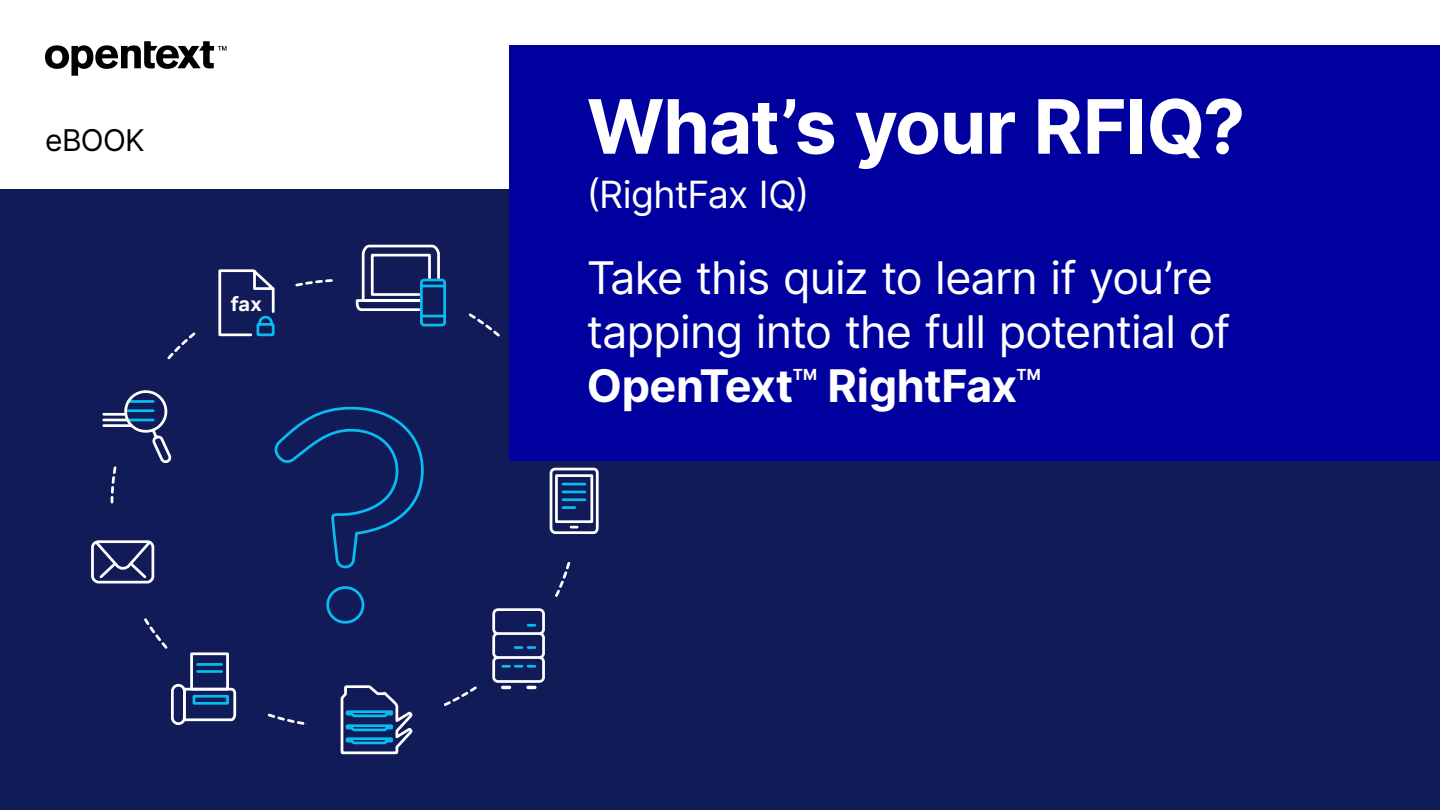
<style>
.page{position:relative;width:1440px;height:810px;background:#fff}
.page>*{position:absolute;margin:0;border:0;box-sizing:border-box;transform-origin:0 0}
.t1{font:700 75px "Inter";letter-spacing:-.015em;color:#fff}
.t2{font:45px/54px "Inter";letter-spacing:-.02em;color:#fff}
.t3{font:700 45px "Inter";letter-spacing:-.01em;color:#fff}
.t4{font:37.5px "Inter";letter-spacing:-.015em;color:#fff}
.t5{font:30px "Inter";letter-spacing:-.02em;color:#000}
.t6{font:700 20.48px "Aktiv Grotesk";color:#fff}
.t7{font:700 15.23px "Inter";color:#fff}
.s1{font-weight:700}
</style>
<div class="page">
<svg style="left:45px;top:41px;width:181px;height:35px"></svg>
<div style="left:0;top:189px;width:1440px;height:621px;background:#111b58"></div>
<svg style="left:110px;top:278px;width:461px;height:447px"></svg>
<div style="left:187px;top:245px;width:109px;height:113px;background:#111b58;border-radius:50%"></div>
<div style="left:85px;top:350px;width:107px;height:121px;background:#111b58;border-radius:50%"></div>
<div style="left:69px;top:504px;width:107px;height:120px;background:#111b58;border-radius:50%"></div>
<div style="left:154px;top:631px;width:121px;height:111px;background:#111b58;border-radius:50%"></div>
<div style="left:306px;top:659px;width:140px;height:121px;background:#111b58;border-radius:50%"></div>
<div style="left:462px;top:588px;width:121px;height:119px;background:#111b58;border-radius:50%"></div>
<div style="left:526px;top:444px;width:107px;height:118px;background:#111b58;border-radius:50%"></div>
<div style="left:334px;top:221px;width:141px;height:129px;background:#111b58;border-radius:50%"></div>
<div style="left:493px;top:318px;width:90px;height:92px;background:#111b58;border-radius:50%"></div>
<svg style="left:549px;top:467px;width:50px;height:67px"></svg>
<svg style="left:355px;top:244px;width:91px;height:83px"></svg>
<svg style="left:186px;top:354px;width:326px;height:313px"></svg>
<svg style="left:218px;top:269px;width:57px;height:68px"></svg>
<hr style="left:104px;top:413px;width:22px;height:3px;background:#fff">
<hr style="left:104px;top:419px;width:24px;height:2px;background:#fff">
<hr style="left:104px;top:424px;width:28px;height:3px;background:#fff">
<svg style="left:123px;top:390px;width:50px;height:75px"></svg>
<svg style="left:91px;top:540px;width:64px;height:44px"></svg>
<svg style="left:185px;top:687px;width:52px;height:35px"></svg>
<hr style="left:198px;top:670px;width:24px;height:3px;background:#09bcef">
<hr style="left:198px;top:663px;width:24px;height:3px;background:#09bcef">
<div style="left:190px;top:652px;width:39px;height:39px;border:3px solid #fff"></div>
<div style="left:193px;top:695px;width:36px;height:10px;border:3px solid #09bcef"></div>
<div style="left:171px;top:684px;width:15px;height:41px;border:3px solid #fff;border-radius:6px"></div>
<svg style="left:492px;top:608px;width:53px;height:81px"></svg>
<svg style="left:341px;top:685px;width:72px;height:70px"></svg>
<svg style="left:270px;top:405px;width:155px;height:214px"></svg>
<div style="left:326px;top:586px;width:38px;height:38px;border:3px solid #09bcef;border-radius:50%"></div>
<div style="left:510px;top:45px;width:930px;height:415px;background:#00009f"></div>
<p class="t5" style="left:45px;top:118px;width:101px">eBOOK</p>
<p class="t6" style="left:231px;top:291px;width:32px">fax</p>
<h1 class="t1" style="left:587px;top:72px;width:660px">What’s your RFIQ?</h1>
<h1 class="t4" style="left:587px;top:167px;width:224px">(RightFax IQ)</h1>
<h2 class="t2" style="left:587px;top:250px;width:645px">Take this quiz to learn if you’re tapping into the full potential of<br><span class="s1">OpenText</span></h2>
<h2 class="t7" style="left:793px;top:363px;width:26px">TM</h2>
<h2 class="t3" style="left:828px;top:353px;width:191px">RightFax</h2>
<h2 class="t7" style="left:1016px;top:363px;width:26px">TM</h2>
</div>
